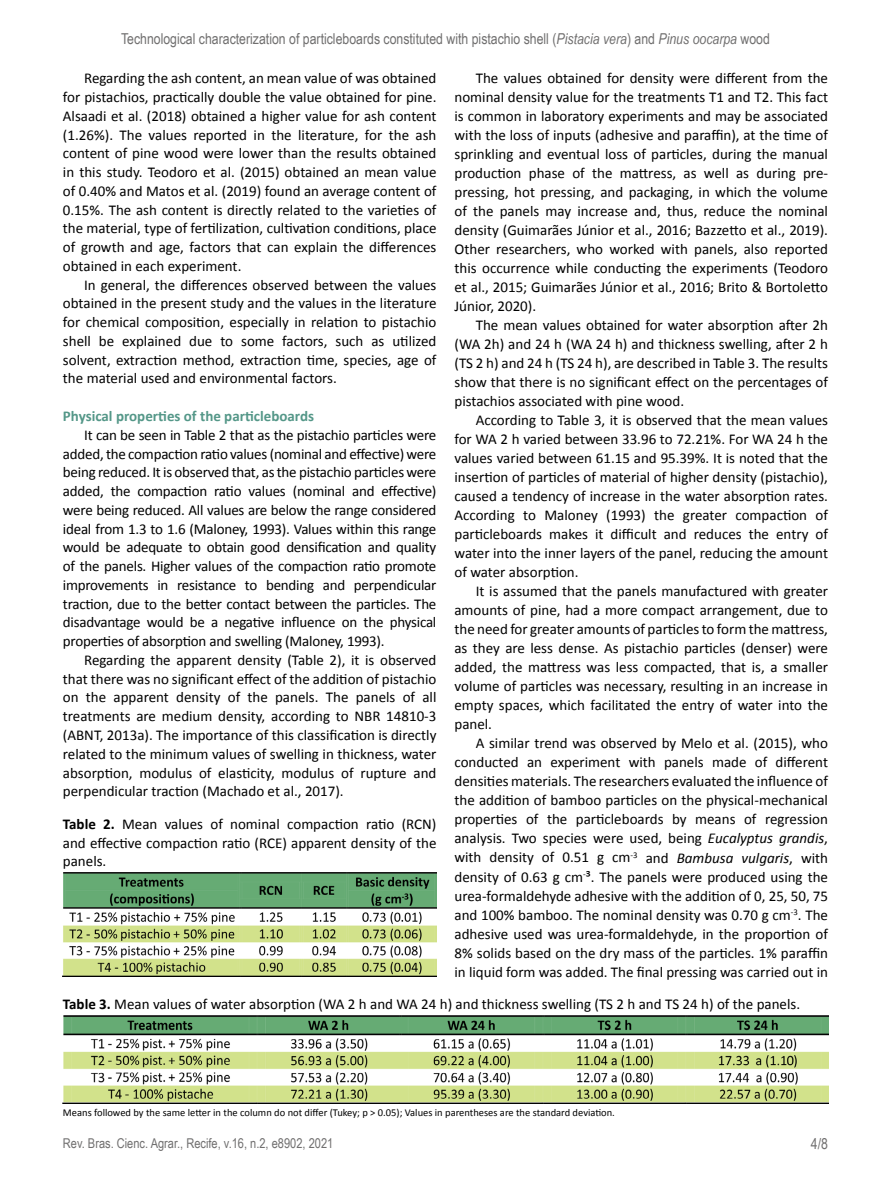
<style>
.page{position:relative;width:891px;height:1188px;background:#fff}
.page>*{position:absolute;margin:0;border:0;box-sizing:border-box;transform-origin:0 0}
.t1{font:15px/19px "Calibri";color:#000;text-align:justify}
.t2{font:15px "Arial Narrow";color:#706f6f}
.t3{font:700 15px "Calibri";color:#549788}
.t4{font:13.5px "Arial Narrow";color:#706f6f}
.t5{font:10.5px "Calibri";color:#000}
.s1{font-style:italic}
.s2{font-weight:700}
</style>
<div class="page">
<img style="left:63px;top:1016px;width:765px;height:88px">
<img style="left:63px;top:873px;width:373px;height:104px">
<p class="t2" style="left:121px;top:28px;width:650px">Technological characterization of particleboards constituted with pistachio shell (<span class="s1">Pistacia vera</span>) and <span class="s1">Pinus oocarpa</span> wood</p>
<p class="t1" style="left:63px;top:69px;width:375px;text-indent:21px">Regarding the ash content, an mean value of was obtained for pistachios, practically double the value obtained for pine.<br>Alsaadi et al. (2018) obtained a higher value for ash content (1.26%). The values reported in the literature, for the ash content of pine wood were lower than the results obtained in this study. Teodoro et al. (2015) obtained an mean value of 0.40% and Matos et al. (2019) found an average content of 0.15%. The ash content is directly related to the varieties of the material, type of fertilization, cultivation conditions, place of growth and age, factors that can explain the differences obtained in each experiment.</p>
<p class="t1" style="left:63px;top:275px;width:375px;text-indent:21px">In general, the differences observed between the values obtained in the present study and the values in the literature for chemical composition, especially in relation to pistachio shell be explained due to some factors, such as utilized solvent, extraction method, extraction time, species, age of the material used and environmental factors.</p>
<p class="t3" style="left:63px;top:406px;width:253px">Physical properties of the particleboards</p>
<p class="t1" style="left:63px;top:425px;width:375px;text-indent:21px">It can be seen in Table 2 that as the pistachio particles were added, the compaction ratio values (nominal and effective) were being reduced. It is observed that, as the pistachio particles were added, the compaction ratio values (nominal and effective) were being reduced. All values are below the range considered ideal from 1.3 to 1.6 (Maloney, 1993). Values within this range would be adequate to obtain good densification and quality of the panels. Higher values of the compaction ratio promote improvements in resistance to bending and perpendicular traction, due to the better contact between the particles. The disadvantage would be a negative influence on the physical properties of absorption and swelling (Maloney, 1993).</p>
<p class="t1" style="left:63px;top:651px;width:375px;text-indent:21px">Regarding the apparent density (Table 2), it is observed that there was no significant effect of the addition of pistachio on the apparent density of the panels. The panels of all treatments are medium density, according to NBR 14810-3 (ABNT, 2013a). The importance of this classification is directly related to the minimum values of swelling in thickness, water absorption, modulus of elasticity, modulus of rupture and perpendicular traction (Machado et al., 2017).</p>
<p class="t1" style="left:63px;top:815px;width:375px"><span class="s2">Table 2.</span> Mean values of nominal compaction ratio (RCN) and effective compaction ratio (RCE) apparent density of the panels.</p>
<p class="t1" style="left:455px;top:69px;width:375px;text-indent:21px">The values obtained for density were different from the nominal density value for the treatments T1 and T2. This fact is common in laboratory experiments and may be associated with the loss of inputs (adhesive and paraffin), at the time of sprinkling and eventual loss of particles, during the manual production phase of the mattress, as well as during pre&shy;pressing, hot pressing, and packaging, in which the volume of the panels may increase and, thus, reduce the nominal density (Guimarães Júnior et al., 2016; Bazzetto et al., 2019).<br>Other researchers, who worked with panels, also reported this occurrence while conducting the experiments (Teodoro et al., 2015; Guimarães Júnior et al., 2016; Brito &amp; Bortoletto Júnior, 2020).</p>
<p class="t1" style="left:454px;top:316px;width:375px;text-indent:21px">The mean values obtained for water absorption after 2h (WA 2h) and 24 h (WA 24 h) and thickness swelling, after 2 h (TS 2 h) and 24 h (TS 24 h), are described in Table 3. The results show that there is no significant effect on the percentages of pistachios associated with pine wood.</p>
<p class="t1" style="left:454px;top:411px;width:375px;text-indent:21px">According to Table 3, it is observed that the mean values for WA 2 h varied between 33.96 to 72.21%. For WA 24 h the values varied between 61.15 and 95.39%. It is noted that the insertion of particles of material of higher density (pistachio), caused a tendency of increase in the water absorption rates.<br>According to Maloney (1993) the greater compaction of particleboards makes it difficult and reduces the entry of water into the inner layers of the panel, reducing the amount of water absorption.</p>
<p class="t1" style="left:454px;top:582px;width:375px;text-indent:21px">It is assumed that the panels manufactured with greater amounts of pine, had a more compact arrangement, due to the need for greater amounts of particles to form the mattress, as they are less dense. As pistachio particles (denser) were added, the mattress was less compacted, that is, a smaller volume of particles was necessary, resulting in an increase in empty spaces, which facilitated the entry of water into the panel.</p>
<p class="t1" style="left:454px;top:734px;width:375px;text-indent:21px">A similar trend was observed by Melo et al. (2015), who conducted an experiment with panels made of different densities materials. The researchers evaluated the influence of the addition of bamboo particles on the physical-mechanical properties of the particleboards by means of regression analysis. Two species were used, being <span class="s1">Eucalyptus grandis</span>, with density of 0.51 g cm<sup>-3</sup> and <span class="s1">Bambusa vulgaris</span>, with density of 0.63 g cm<sup>-</sup>³. The panels were produced using the urea-formaldehyde adhesive with the addition of 0, 25, 50, 75 and 100% bamboo. The nominal density was 0.70 g cm<sup>-3</sup>. The adhesive used was urea-formaldehyde, in the proportion of 8% solids based on the dry mass of the particles. 1% paraffin in liquid form was added. The final pressing was carried out in</p>
<p class="t1" style="left:63px;top:995px;width:739px"><span class="s2">Table 3.</span> Mean values of water absorption (WA 2 h and WA 24 h) and thickness swelling (TS 2 h and TS 24 h) of the panels.</p>
<p class="t5" style="left:63px;top:1106px;width:554px">Means followed by the same letter in the column do not differ (Tukey; p &gt; 0.05); Values in parentheses are the standard deviation.</p>
<p class="t4" style="left:63px;top:1134px;width:272px">Rev. Bras. Cienc. Agrar., Recife, v.16, n.2, e8902, 2021</p>
<p class="t2" style="left:811px;top:1133px;width:19px">4/8</p>
</div>
